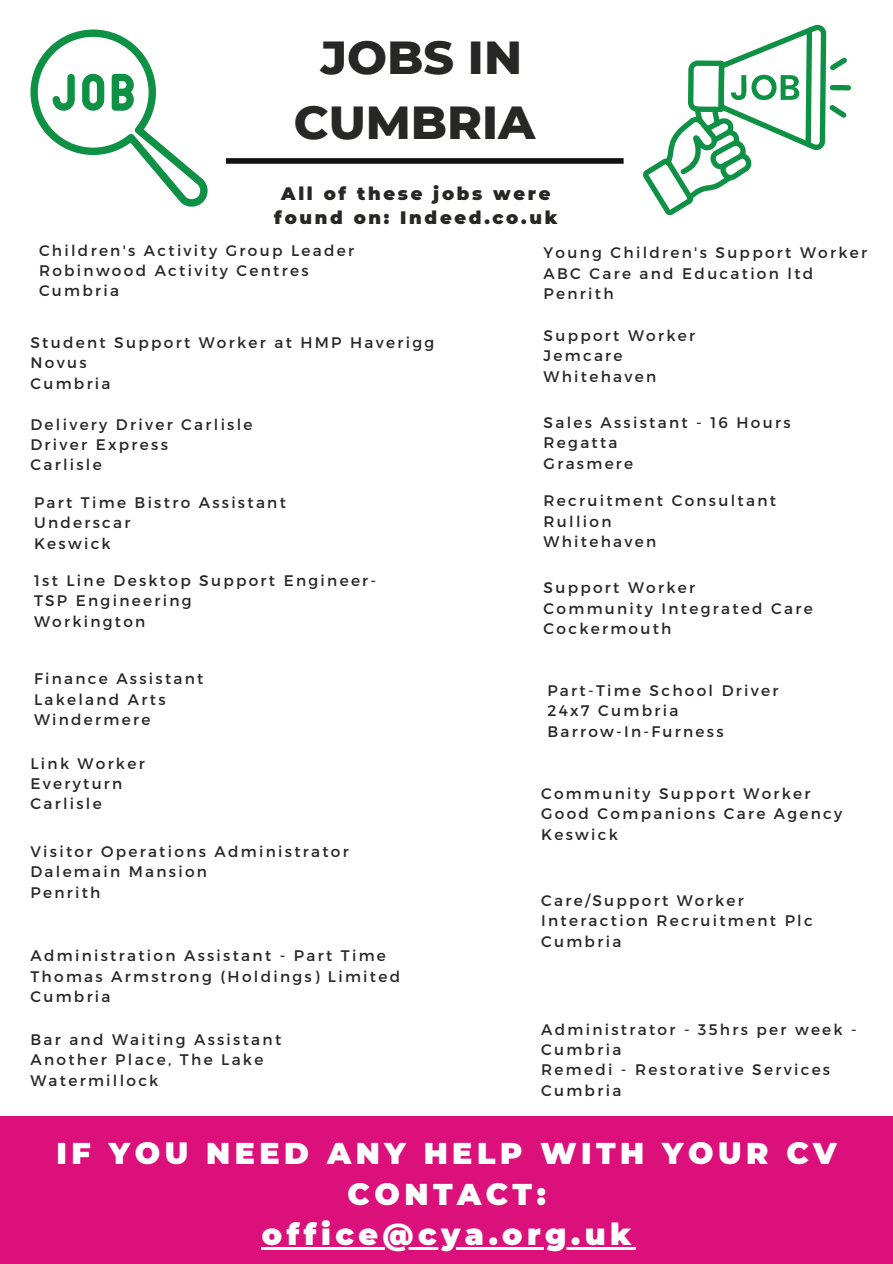
<style>
.page{position:relative;width:893px;height:1264px;background:#fff}
.page>*{position:absolute;margin:0;border:0;box-sizing:border-box;transform-origin:0 0}
.t1{font:800 47.25px/65.2px "Montserrat";color:#272726;text-align:center}
.t2{font:900 30px/40.5px "Montserrat";letter-spacing:.15em;color:#fff;text-align:center}
.t3{font:900 18px/24.8px "Montserrat";letter-spacing:.15em;color:#272726;text-align:center}
.t4{font:15.3px/20.2px "Montserrat";letter-spacing:.15em;color:#272726}
</style>
<div class="page">
<svg style="left:30px;top:30px;width:178px;height:177px"></svg>
<div style="left:0;top:1116px;width:892px;height:147px;background:#db107a"></div>
<svg style="left:643px;top:24px;width:207px;height:191px"></svg>
<hr style="left:262px;top:1247px;width:374px;height:2px;background:#fff">
<div style="left:226px;top:158px;width:397px;height:6px;background:#121211"></div>
<p class="t1" style="left:294px;top:24px;width:243px">JOBS IN<br>CUMBRIA</p>
<p class="t3" style="left:274px;top:181px;width:285px">All of these jobs were found on: Indeed.co.uk</p>
<p class="t4" style="left:39px;top:240px;width:316px">Children's Activity Group Leader</p>
<p class="t4" style="left:39px;top:260px;width:271px">Robinwood Activity Centres</p>
<p class="t4" style="left:39px;top:280px;width:82px">Cumbria</p>
<p class="t4" style="left:30px;top:332px;width:405px">Student Support Worker at HMP Haverigg</p>
<p class="t4" style="left:30px;top:352px;width:58px">Novus</p>
<p class="t4" style="left:30px;top:372px;width:82px">Cumbria</p>
<p class="t4" style="left:30px;top:413px;width:224px">Delivery Driver Carlisle</p>
<p class="t4" style="left:30px;top:434px;width:139px">Driver Express</p>
<p class="t4" style="left:30px;top:454px;width:73px">Carlisle</p>
<p class="t4" style="left:34px;top:492px;width:253px">Part Time Bistro Assistant</p>
<p class="t4" style="left:34px;top:512px;width:98px">Underscar</p>
<p class="t4" style="left:34px;top:532px;width:78px">Keswick</p>
<p class="t4" style="left:34px;top:569px;width:344px">1st Line Desktop Support Engineer-</p>
<p class="t4" style="left:34px;top:590px;width:159px">TSP Engineering</p>
<p class="t4" style="left:34px;top:610px;width:113px">Workington</p>
<p class="t4" style="left:34px;top:668px;width:171px">Finance Assistant</p>
<p class="t4" style="left:34px;top:688px;width:133px">Lakeland Arts</p>
<p class="t4" style="left:34px;top:708px;width:118px">Windermere</p>
<p class="t4" style="left:30px;top:752px;width:116px">Link Worker</p>
<p class="t4" style="left:30px;top:772px;width:93px">Everyturn</p>
<p class="t4" style="left:30px;top:792px;width:73px">Carlisle</p>
<p class="t4" style="left:30px;top:840px;width:320px">Visitor Operations Administrator</p>
<p class="t4" style="left:30px;top:861px;width:178px">Dalemain Mansion</p>
<p class="t4" style="left:30px;top:881px;width:72px">Penrith</p>
<p class="t4" style="left:30px;top:944px;width:357px">Administration Assistant - Part Time</p>
<p class="t4" style="left:30px;top:965px;width:371px">Thomas Armstrong (Holdings) Limited</p>
<p class="t4" style="left:30px;top:985px;width:82px">Cumbria</p>
<p class="t4" style="left:30px;top:1028px;width:252px">Bar and Waiting Assistant</p>
<p class="t4" style="left:30px;top:1048px;width:234px">Another Place, The Lake</p>
<p class="t4" style="left:30px;top:1069px;width:129px">Watermillock</p>
<p class="t4" style="left:543px;top:242px;width:325px">Young Children's Support Worker</p>
<p class="t4" style="left:543px;top:262px;width:271px">ABC Care and Education ltd</p>
<p class="t4" style="left:543px;top:282px;width:72px">Penrith</p>
<p class="t4" style="left:543px;top:325px;width:153px">Support Worker</p>
<p class="t4" style="left:543px;top:345px;width:80px">Jemcare</p>
<p class="t4" style="left:543px;top:365px;width:114px">Whitehaven</p>
<p class="t4" style="left:543px;top:411px;width:248px">Sales Assistant - 16 Hours</p>
<p class="t4" style="left:543px;top:432px;width:75px">Regatta</p>
<p class="t4" style="left:543px;top:452px;width:91px">Grasmere</p>
<p class="t4" style="left:543px;top:490px;width:234px">Recruitment Consultant</p>
<p class="t4" style="left:543px;top:510px;width:69px">Rullion</p>
<p class="t4" style="left:543px;top:530px;width:114px">Whitehaven</p>
<p class="t4" style="left:543px;top:577px;width:153px">Support Worker</p>
<p class="t4" style="left:543px;top:597px;width:270px">Community Integrated Care</p>
<p class="t4" style="left:543px;top:617px;width:129px">Cockermouth</p>
<p class="t4" style="left:547px;top:680px;width:232px">Part-Time School Driver</p>
<p class="t4" style="left:547px;top:700px;width:132px">24x7 Cumbria</p>
<p class="t4" style="left:547px;top:720px;width:178px">Barrow-In-Furness</p>
<p class="t4" style="left:541px;top:782px;width:271px">Community Support Worker</p>
<p class="t4" style="left:541px;top:803px;width:303px">Good Companions Care Agency</p>
<p class="t4" style="left:541px;top:823px;width:78px">Keswick</p>
<p class="t4" style="left:541px;top:889px;width:204px">Care/Support Worker</p>
<p class="t4" style="left:541px;top:909px;width:273px">Interaction Recruitment Plc</p>
<p class="t4" style="left:541px;top:930px;width:82px">Cumbria</p>
<p class="t4" style="left:541px;top:1018px;width:317px">Administrator - 35hrs per week -<br>Cumbria</p>
<p class="t4" style="left:541px;top:1059px;width:290px">Remedi - Restorative Services</p>
<p class="t4" style="left:541px;top:1079px;width:82px">Cumbria</p>
<p class="t2" style="left:57px;top:1133px;width:781px">IF YOU NEED ANY HELP WITH YOUR CV<br>CONTACT:</p>
<p class="t2" style="left:262px;top:1214px;width:371px">office@cya.org.uk</p>
</div>
